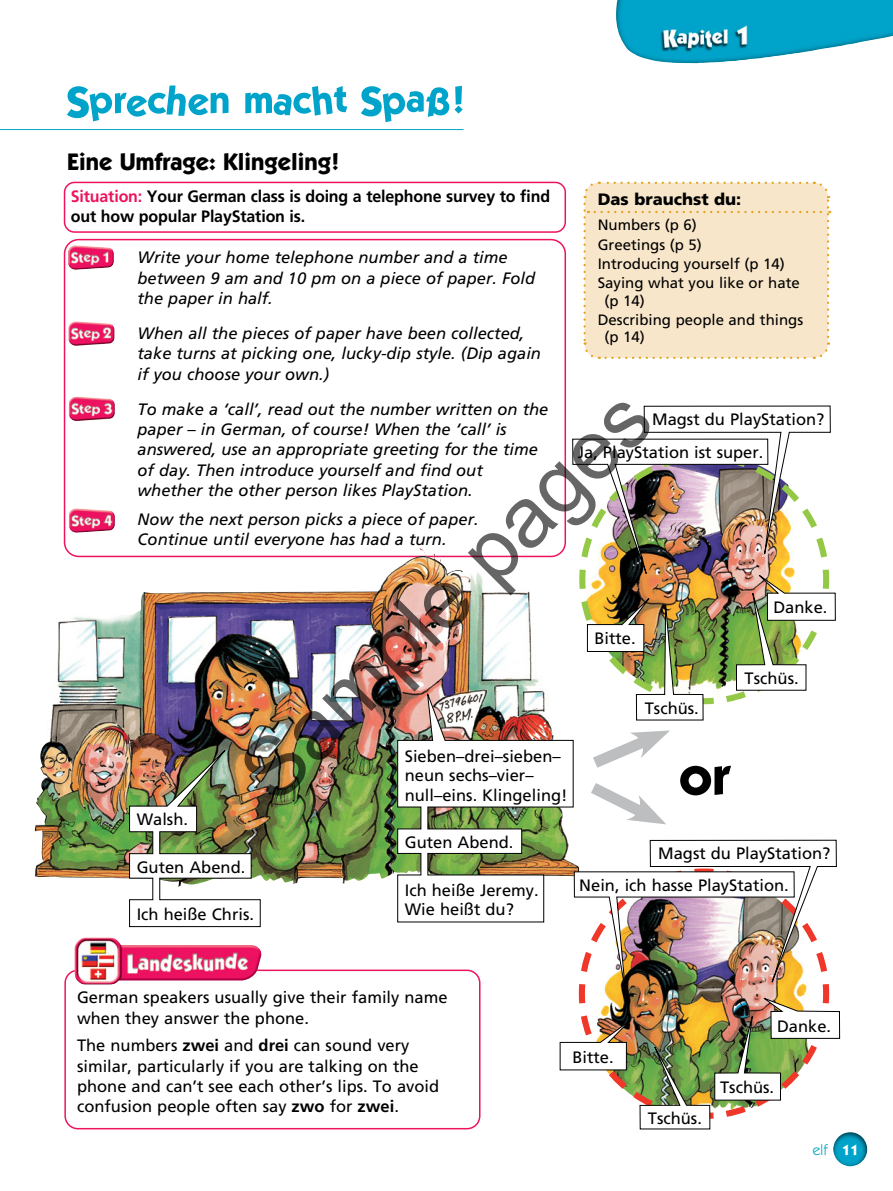
<style>
.page{position:relative;width:893px;height:1191px;background:#fff}
.page>*{position:absolute;margin:0;border:0;box-sizing:border-box;transform-origin:0 0}
.t1{font:84.3px "Arial";color:rgb(0 0 0/.6)}
.t2{font:700 54px "ITC Kabel Std";color:#000}
.t3{font:700 24px "ITC Kabel Std";color:#000}
.t4{font:16.5px/20.2px "Frutiger LT Pro";color:#000}
.t5{font:italic 16.5px/20.2px "Frutiger LT Pro";color:#000}
.t6{font:700 16.5px/20.2px "Frutiger LT Pro";letter-spacing:-.01em;color:#000}
.t7{font:900 16.5px "Frutiger LT Pro";color:#000}
.t8{font:15px/19.4px "Frutiger LT Pro";color:#000}
.t9{font:15px "ITC Kabel Std";color:#00a4c4}
.s1{color:#ed135d}
.s2{font-weight:700}
.s3{font-weight:700;color:#fff}
</style>
<div class="page">
<hr style="left:0;top:129px;width:463px;height:1px;background:#00a4c4">
<div style="left:64px;top:182px;width:502px;height:51px;border:2px solid #ed135d;border-radius:10px"></div>
<img style="left:616px;top:0;width:277px;height:63px">
<img style="left:833px;top:1132px;width:34px;height:34px">
<svg style="left:67px;top:86px;width:162px;height:35px"></svg>
<svg style="left:245px;top:86px;width:102px;height:30px"></svg>
<svg style="left:361px;top:86px;width:102px;height:36px"></svg>
<img style="left:35px;top:548px;width:362px;height:329px">
<img style="left:68px;top:245px;width:46px;height:25px">
<img style="left:69px;top:321px;width:45px;height:25px">
<img style="left:69px;top:397px;width:46px;height:24px">
<img style="left:69px;top:508px;width:46px;height:24px">
<img style="left:129px;top:740px;width:132px;height:187px">
<div style="left:583px;top:181px;width:247px;height:178px;background:#f8e6ca"></div>
<div style="left:64px;top:969px;width:416px;height:160px;border:2px solid #ed135d;border-radius:13px"></div>
<img style="left:75px;top:937px;width:186px;height:47px">
<img style="left:397px;top:405px;width:443px;height:724px">
<h3 class="t3" style="left:67px;top:147px;width:274px">Eine Umfrage: Klingeling!</h3>
<p class="t6" style="left:71px;top:186px;width:481px"><span class="s1">Situation:</span> Your German class is doing a telephone survey to find out how popular PlayStation is.</p>
<p class="t5" style="left:138px;top:248px;width:399px">Write your home telephone number and a time between 9 am and 10 pm on a piece of paper. Fold the paper in half.</p>
<p class="t5" style="left:138px;top:323px;width:405px">When all the pieces of paper have been collected, take turns at picking one, lucky-dip style. (Dip again if you choose your own.)</p>
<p class="t5" style="left:138px;top:399px;width:412px">To make a ‘call’, read out the number written on the paper – in German, of course! When the ‘call’ is answered, use an appropriate greeting for the time of day. Then introduce yourself and find out whether the other person likes PlayStation.</p>
<p class="t5" style="left:138px;top:509px;width:343px">Now the next person picks a piece of paper.<br>Continue until everyone has had a turn.</p>
<p class="t7" style="left:598px;top:190px;width:145px">Das brauchst du:</p>
<p class="t8" style="left:598px;top:215px;width:204px">Numbers (p 6)<br>Greetings (p 5)<br>Introducing yourself (p 14)<br>Saying what you like or hate</p>
<p class="t8" style="left:598px;top:291px;width:207px;text-indent:7px">(p 14)<br>Describing people and things</p>
<p class="t8" style="left:605px;top:327px;width:42px">(p 14)</p>
<h1 class="t1" style="left:214px;top:744px;width:540px;rotate:-45deg">Sample pages</h1>
<p class="t4" style="left:652px;top:409px;width:174px">Magst du PlayStation?</p>
<p class="t4" style="left:578px;top:442px;width:187px">Ja, PlayStation ist super.</p>
<p class="t4" style="left:773px;top:597px;width:56px">Danke.</p>
<p class="t4" style="left:594px;top:628px;width:43px">Bitte.</p>
<p class="t4" style="left:745px;top:668px;width:56px">Tschüs.</p>
<p class="t4" style="left:645px;top:698px;width:56px">Tschüs.</p>
<p class="t4" style="left:405px;top:746px;width:164px;line-height:19.5px">Sieben–drei–sieben– neun sechs–vier– null–eins. Klingeling!</p>
<p class="t4" style="left:405px;top:832px;width:110px">Guten Abend.</p>
<p class="t4" style="left:405px;top:880px;width:135px;line-height:19.5px">Ich heiße Jeremy.<br>Wie heißt du?</p>
<h2 class="t2" style="left:679px;top:743px;width:52px">or</h2>
<p class="t4" style="left:137px;top:809px;width:53px">Walsh.</p>
<p class="t4" style="left:137px;top:857px;width:110px">Guten Abend.</p>
<p class="t4" style="left:137px;top:904px;width:119px">Ich heiße Chris.</p>
<p class="t4" style="left:658px;top:843px;width:174px">Magst du PlayStation?</p>
<p class="t4" style="left:579px;top:875px;width:211px">Nein, ich hasse PlayStation.</p>
<p class="t4" style="left:77px;top:987px;width:372px">German speakers usually give their family name when they answer the phone.</p>
<p class="t4" style="left:77px;top:1035px;width:364px">The numbers <span class="s2">zwei</span> and <span class="s2">drei</span> can sound very similar, particularly if you are talking on the phone and can’t see each other’s lips. To avoid confusion people often say <span class="s2">zwo</span> for <span class="s2">zwei</span>.</p>
<p class="t4" style="left:572px;top:1047px;width:43px">Bitte.</p>
<p class="t4" style="left:648px;top:1108px;width:56px">Tschüs.</p>
<p class="t4" style="left:777px;top:1016px;width:56px">Danke.</p>
<p class="t4" style="left:720px;top:1077px;width:56px">Tschüs.</p>
<p class="t9" style="left:813px;top:1141px;width:48px">elf <span class="s3">11</span></p>
</div>
